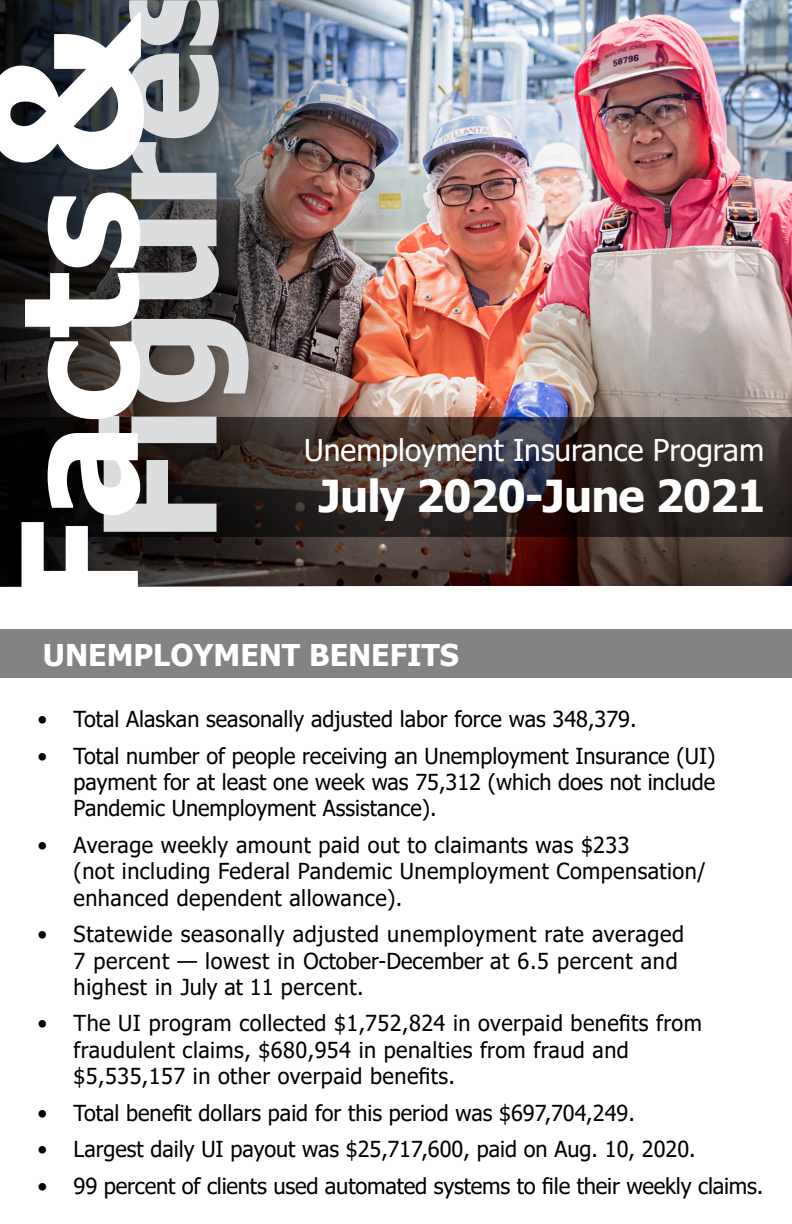
<style>
.page{position:relative;width:792px;height:1224px;background:#fff}
.page>*{position:absolute;margin:0;border:0;box-sizing:border-box;transform-origin:0 0}
.t1{font:700 204.6px "Tahoma";color:#fff}
.t2{font:700 160px "Tahoma";color:#fff}
.t3{font:700 44px "Tahoma";letter-spacing:-.02em;color:#fff}
.t4{font:30px "Tahoma";color:#fff}
.t5{font:700 30px "Tahoma";color:#fff}
.t6{font:22px/26.4px "Tahoma";letter-spacing:.02em;color:#000}
.t7{font:22px "Tahoma";color:#000}
.t8{font:22px "Tahoma";letter-spacing:-.01em;color:#000}
</style>
<div class="page">
<img style="left:397px;top:0;width:395px;height:585px">
<img style="left:0;top:0;width:397px;height:587px">
<div style="left:0;top:630px;width:792px;height:48px;background:#838383"></div>
<svg style="left:0;top:417px;width:792px;height:120px"></svg>
<div style="left:85px;top:0;width:190px;height:558px;background:#000;opacity:.25"></div>
<svg style="left:99px;top:0;width:150px;height:532px"></svg>
<p class="t1" style="left:-77px;top:178px;width:167px;rotate:-90deg">&amp;</p>
<p class="t2" style="left:-33px;top:612px;width:424px;rotate:-90deg">Facts</p>
<p class="t4" style="left:304px;top:430px;width:461px">Unemployment Insurance Program</p>
<p class="t3" style="left:319px;top:465px;width:448px">July 2020-June 2021</p>
<p class="t5" style="left:43px;top:634px;width:418px">UNEMPLOYMENT BENEFITS</p>
<p class="t7" style="left:38px;top:704px;width:601px">• Total Alaskan seasonally adjusted labor force was 348,379.</p>
<p class="t6" style="left:74px;top:744px;width:643px;text-align:justify;text-indent:-36px">• Total number of people receiving an Unemployment Insurance (UI) payment for at least one week was 75,312 (which does not include Pandemic Unemployment Assistance).</p>
<p class="t6" style="left:74px;top:833px;width:634px;text-indent:-36px">• Average weekly amount paid out to claimants was $233<br>(not including Federal Pandemic Unemployment Compensation/ enhanced dependent allowance).</p>
<p class="t6" style="left:74px;top:922px;width:612px;text-indent:-36px">• Statewide seasonally adjusted unemployment rate averaged<br>7 percent — lowest in October-December at 6.5 percent and highest in July at 11 percent.</p>
<p class="t6" style="left:74px;top:1011px;width:630px;text-indent:-36px">• The UI program collected $1,752,824 in overpaid benefits from fraudulent claims, $680,954 in penalties from fraud and $5,535,157 in other overpaid benefits.</p>
<p class="t7" style="left:38px;top:1098px;width:599px">• Total benefit dollars paid for this period was $697,704,249.</p>
<p class="t7" style="left:38px;top:1134px;width:660px">• Largest daily UI payout was $25,717,600, paid on Aug. 10, 2020.</p>
<p class="t8" style="left:38px;top:1171px;width:727px">• 99 percent of clients used automated systems to file their weekly claims.</p>
</div>
